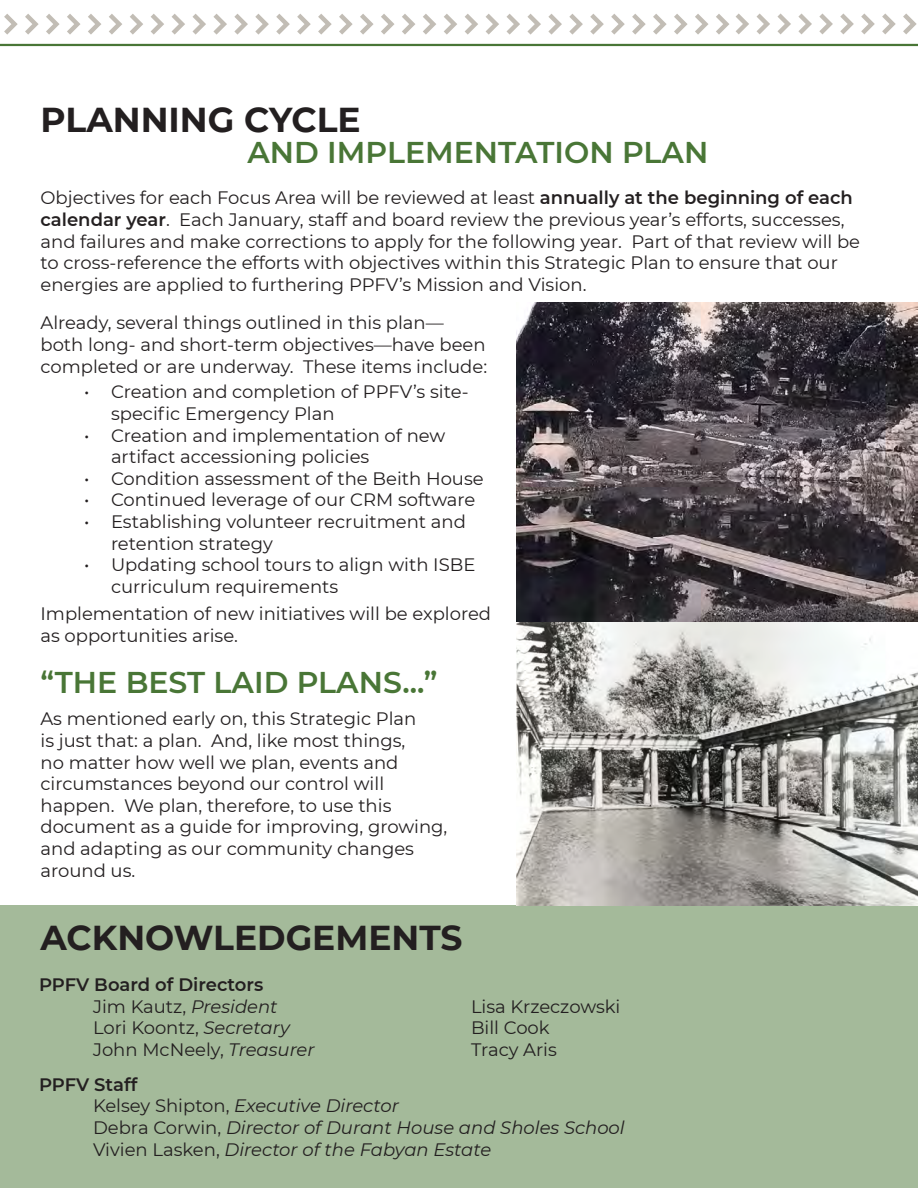
<style>
.page{position:relative;width:918px;height:1188px;background:#fff}
.page>*{position:absolute;margin:0;border:0;box-sizing:border-box;transform-origin:0 0}
.t1{font:700 34.5px "Montserrat";color:#231f20}
.t2{font:600 30px "Montserrat";color:#497636}
.t3{font:18px/21.6px "Montserrat";color:#231f20}
.t4{font:italic 18px/21.6px "Montserrat";color:#231f20}
.t5{font:600 18px/21.6px "Montserrat";color:#231f20}
.s1{font-weight:600}
.s2{font-weight:400}
.s3{font-weight:400;font-style:italic}
.s4{font-style:italic}
.s5{font-weight:600;font-style:normal}
.s6{font-style:normal}
</style>
<div class="page">
<div style="left:0;top:905px;width:918px;height:283px;background:#a4ba9a"></div>
<hr style="left:0;top:44px;width:918px;height:2px;background:#497636">
<img style="left:517px;top:303px;width:401px;height:602px">
<svg style="left:903px;top:14px;width:14px;height:20px"></svg>
<svg style="left:882px;top:14px;width:14px;height:20px"></svg>
<svg style="left:861px;top:14px;width:14px;height:20px"></svg>
<svg style="left:840px;top:14px;width:14px;height:20px"></svg>
<svg style="left:819px;top:14px;width:14px;height:20px"></svg>
<svg style="left:798px;top:14px;width:14px;height:20px"></svg>
<svg style="left:777px;top:14px;width:14px;height:20px"></svg>
<svg style="left:757px;top:14px;width:13px;height:20px"></svg>
<svg style="left:736px;top:14px;width:13px;height:20px"></svg>
<svg style="left:716px;top:14px;width:13px;height:21px"></svg>
<svg style="left:695px;top:14px;width:14px;height:21px"></svg>
<svg style="left:674px;top:14px;width:14px;height:21px"></svg>
<svg style="left:653px;top:14px;width:14px;height:21px"></svg>
<svg style="left:632px;top:14px;width:14px;height:21px"></svg>
<svg style="left:611px;top:14px;width:14px;height:21px"></svg>
<svg style="left:590px;top:14px;width:14px;height:21px"></svg>
<svg style="left:569px;top:14px;width:14px;height:21px"></svg>
<svg style="left:548px;top:14px;width:14px;height:21px"></svg>
<svg style="left:527px;top:14px;width:14px;height:21px"></svg>
<svg style="left:507px;top:14px;width:13px;height:21px"></svg>
<svg style="left:486px;top:14px;width:13px;height:21px"></svg>
<svg style="left:465px;top:14px;width:13px;height:21px"></svg>
<svg style="left:444px;top:14px;width:13px;height:21px"></svg>
<svg style="left:423px;top:14px;width:13px;height:21px"></svg>
<svg style="left:402px;top:14px;width:13px;height:21px"></svg>
<svg style="left:381px;top:14px;width:14px;height:21px"></svg>
<svg style="left:360px;top:14px;width:14px;height:21px"></svg>
<svg style="left:339px;top:14px;width:14px;height:21px"></svg>
<svg style="left:318px;top:14px;width:14px;height:21px"></svg>
<svg style="left:297px;top:14px;width:14px;height:21px"></svg>
<svg style="left:276px;top:14px;width:14px;height:21px"></svg>
<svg style="left:255px;top:14px;width:14px;height:21px"></svg>
<svg style="left:234px;top:14px;width:14px;height:21px"></svg>
<svg style="left:213px;top:14px;width:14px;height:21px"></svg>
<svg style="left:193px;top:14px;width:13px;height:21px"></svg>
<svg style="left:172px;top:14px;width:13px;height:21px"></svg>
<svg style="left:151px;top:14px;width:13px;height:21px"></svg>
<svg style="left:130px;top:14px;width:13px;height:21px"></svg>
<svg style="left:109px;top:14px;width:13px;height:21px"></svg>
<svg style="left:88px;top:14px;width:13px;height:21px"></svg>
<svg style="left:67px;top:14px;width:13px;height:21px"></svg>
<svg style="left:46px;top:14px;width:14px;height:21px"></svg>
<svg style="left:25px;top:14px;width:14px;height:21px"></svg>
<svg style="left:4px;top:14px;width:14px;height:21px"></svg>
<h1 class="t1" style="left:40px;top:95px;width:322px">PLANNING CYCLE</h1>
<h2 class="t2" style="left:248px;top:131px;width:462px">AND IMPLEMENTATION PLAN</h2>
<p class="t3" style="left:40px;top:187px;width:821px">Objectives for each Focus Area will be reviewed at least <span class="s1">annually at the beginning of each calendar year</span>. Each January, staff and board review the previous year’s efforts, successes, and failures and make corrections to apply for the following year. Part of that review will be to cross-reference the efforts with objectives within this Strategic Plan to ensure that our energies are applied to furthering PPFV’s Mission and Vision.</p>
<p class="t3" style="left:40px;top:312px;width:448px">Already, several things outlined in this plan— both long- and short-term objectives—have been completed or are underway. These items include:</p>
<p class="t3" style="left:111px;top:381px;width:359px;text-indent:-27px">• Creation and completion of PPFV’s site&shy;specific Emergency Plan</p>
<p class="t3" style="left:111px;top:424px;width:336px;text-indent:-27px">• Creation and implementation of new artifact accessioning policies</p>
<p class="t3" style="left:84px;top:467px;width:401px">• Condition assessment of the Beith House</p>
<p class="t3" style="left:84px;top:489px;width:393px">• Continued leverage of our CRM software</p>
<p class="t3" style="left:111px;top:510px;width:356px;text-indent:-27px">• Establishing volunteer recruitment and retention strategy</p>
<p class="t3" style="left:111px;top:553px;width:366px;text-indent:-27px">• Updating school tours to align with ISBE curriculum requirements</p>
<p class="t3" style="left:40px;top:603px;width:452px">Implementation of new initiatives will be explored as opportunities arise.</p>
<h2 class="t2" style="left:40px;top:661px;width:399px">“THE BEST LAID PLANS...”</h2>
<p class="t3" style="left:40px;top:708px;width:408px">As mentioned early on, this Strategic Plan<br>is just that: a plan. And, like most things,<br>no matter how well we plan, events and circumstances beyond our control will happen. We plan, therefore, to use this document as a guide for improving, growing, and adapting as our community changes around us.</p>
<h1 class="t1" style="left:40px;top:913px;width:424px">ACKNOWLEDGEMENTS</h1>
<p class="t5" style="left:93px;top:973px;width:186px;text-indent:-54px">PPFV Board of Directors<br><span class="s2">Jim Kautz,</span> <span class="s3">President</span></p>
<p class="t3" style="left:471px;top:995px;width:151px">Lisa Krzeczowski</p>
<p class="t3" style="left:93px;top:1016px;width:198px">Lori Koontz, <span class="s4">Secretary</span></p>
<p class="t3" style="left:471px;top:1016px;width:80px">Bill Cook</p>
<p class="t3" style="left:93px;top:1038px;width:223px">John McNeely, <span class="s4">Treasurer</span></p>
<p class="t3" style="left:471px;top:1038px;width:87px">Tracy Aris</p>
<p class="t4" style="left:93px;top:1073px;width:533px;text-indent:-54px"><span class="s5">PPFV Staff<br></span><span class="s6">Kelsey Shipton,</span> Executive Director<br><span class="s6">Debra Corwin,</span> Director of Durant House and Sholes School <span class="s6">Vivien Lasken,</span> Director of the Fabyan Estate</p>
</div>
